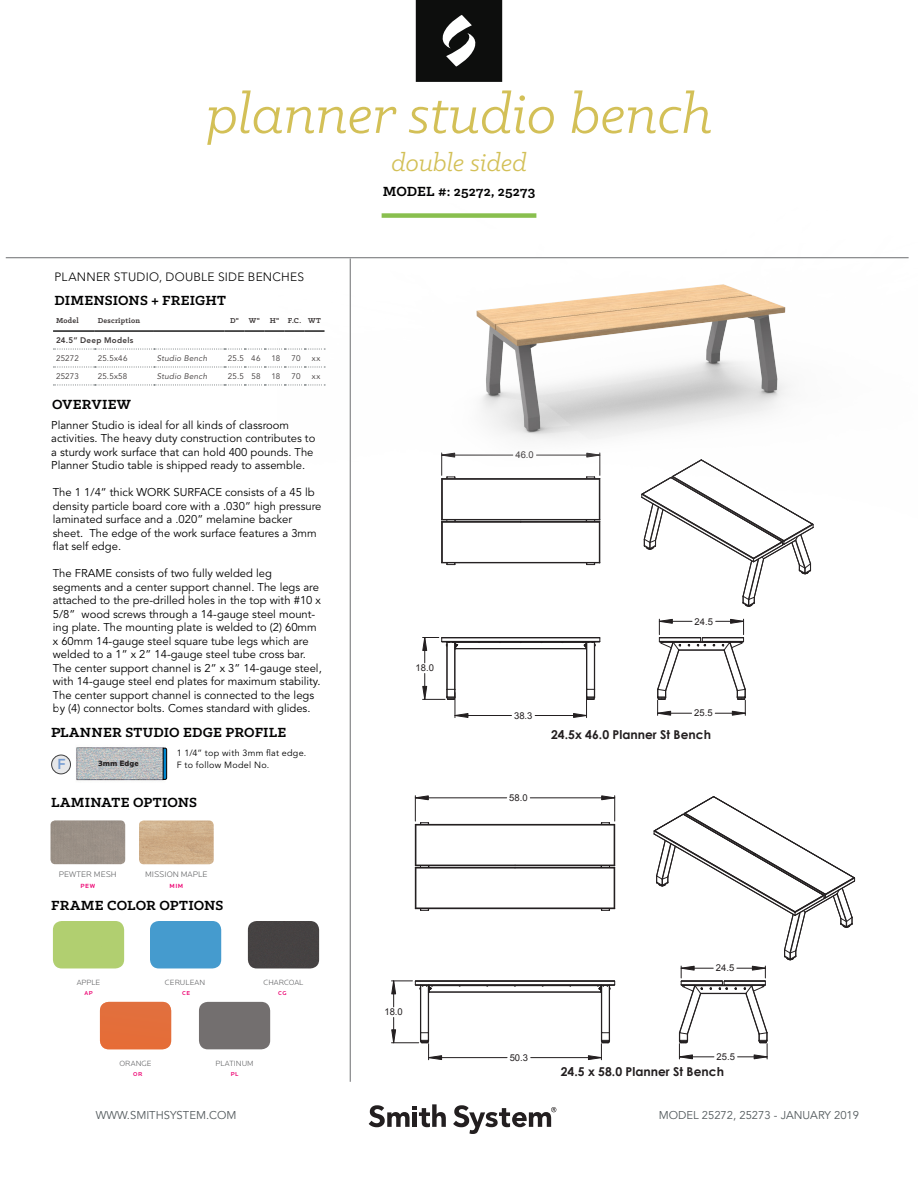
<style>
.page{position:relative;width:918px;height:1188px;background:#fff}
.page>*{position:absolute;margin:0;border:0;box-sizing:border-box;transform-origin:0 0}
.t1{font:italic 60px "Klinic Slab";color:#d3c057}
.t2{font:italic 27px "Klinic Slab";color:#d3c057}
.Spec_Sheet_SubHead{font:700 15px "Klinic Slab";letter-spacing:.015em;color:#000001}
.t3{font:800 14.25px "Avenir LT Std";color:#779dd2}
.t4{font:700 12.15px "Century Gothic";color:#231f20}
.Spec_Sheet_Subhead{font:300 12px "Avenir LT Std";letter-spacing:.02em;color:#000001}
.Body_Small_7_5pt{font:11.25px/13.5px "Avenir LT Std";color:#000001}
.FOOTER_TEXT{font:11.25px "Avenir LT Std";color:#535a5d}
.t5{font:9.45px "Arial";color:#231f20}
.Body_01_-_Model_List{font:9px/12px "Avenir LT Std";letter-spacing:.035em;color:#000001}
.t6{font:300 8.25px "Locator";color:#57585a}
.Table_Body{font:8.1px "Avenir LT Std";letter-spacing:.025em;color:#3c3737}
.t7{font:900 8.1px "Locator";color:#231f20}
.Table_Header{font:700 8.1px "Klinic Slab";letter-spacing:.03em;color:#3c3737}
.Table_Body-2{font:italic 8.1px "Avenir LT Std";letter-spacing:.03em;color:#3c3737}
.Table_Body-3{font:800 8.1px "Avenir LT Std";letter-spacing:.04em;color:#3c3737}
.t8{font:300 7.8px "Locator";color:#57585a}
.t9{font:500 6.3px "Locator";letter-spacing:.08em;color:#ed0372}
.t10{font:500 5.85px "Locator";letter-spacing:.08em;color:#ed0372}
</style>
<div class="page">
<hr style="left:6px;top:257px;width:903px;height:1px;background:#6c6d70">
<hr style="left:350px;top:258px;width:1px;height:824px;background:#6c6d70">
<svg style="left:416px;top:0;width:86px;height:82px;background:#272827"></svg>
<svg style="left:369px;top:1104px;width:77px;height:23px"></svg>
<svg style="left:453px;top:1105px;width:103px;height:29px"></svg>
<hr style="left:53px;top:330px;width:42px;height:2px;background:#000001">
<hr style="left:95px;top:330px;width:59px;height:2px;background:#000001">
<hr style="left:154px;top:330px;width:70px;height:2px;background:#000001">
<hr style="left:224px;top:330px;width:20px;height:2px;background:#000001">
<hr style="left:244px;top:330px;width:21px;height:2px;background:#000001">
<hr style="left:265px;top:330px;width:20px;height:2px;background:#000001">
<svg style="left:53px;top:349px;width:223px;height:1px"></svg>
<svg style="left:53px;top:367px;width:223px;height:1px"></svg>
<svg style="left:53px;top:385px;width:223px;height:1px"></svg>
<svg style="left:742px;top:570px;width:70px;height:37px"></svg>
<svg style="left:422px;top:637px;width:179px;height:81px"></svg>
<svg style="left:657px;top:619px;width:89px;height:97px"></svg>
<hr style="left:415px;top:825px;width:1px;height:40px;background:#231f20">
<hr style="left:614px;top:825px;width:1px;height:40px;background:#231f20">
<svg style="left:415px;top:865px;width:200px;height:46px"></svg>
<svg style="left:653px;top:796px;width:202px;height:164px"></svg>
<svg style="left:391px;top:980px;width:224px;height:80px"></svg>
<svg style="left:415px;top:795px;width:200px;height:31px"></svg>
<svg style="left:679px;top:966px;width:89px;height:93px"></svg>
<img style="left:59px;top:747px;width:109px;height:34px">
<svg style="left:163px;top:748px;width:4px;height:32px"></svg>
<div style="left:52px;top:755px;width:18px;height:19px;background:#e6e7e9;border-radius:50%"></div>
<div style="left:51px;top:755px;width:20px;height:19px;border:1px solid #3e3e3f;border-radius:50%"></div>
<div style="left:53px;top:921px;width:71px;height:47px;background:#b1cf70"></div>
<div style="left:150px;top:921px;width:71px;height:47px;background:#459bce"></div>
<div style="left:248px;top:921px;width:71px;height:47px;background:#464243"></div>
<div style="left:100px;top:1002px;width:71px;height:47px;background:#e36e3a"></div>
<div style="left:199px;top:1002px;width:71px;height:47px;background:#736f6f;border-radius:9px"></div>
<img style="left:139px;top:820px;width:75px;height:44px">
<div style="left:51px;top:820px;width:74px;height:44px;background:#9b9087"></div>
<img style="left:277px;top:213px;width:632px;height:357px">
<p class="t1" style="left:207px;top:76px;width:508px">planner studio bench</p>
<p class="t2" style="left:391px;top:146px;width:137px">double sided</p>
<p class="Spec_Sheet_Subhead" style="left:55px;top:270px;width:251px">PLANNER STUDIO, DOUBLE SIDE BENCHES</p>
<p class="Spec_Sheet_SubHead" style="left:55px;top:291px;width:173px">DIMENSIONS + FREIGHT</p>
<p class="Table_Header" style="left:56px;top:315px;width:24px">Model</p>
<p class="Table_Header" style="left:98px;top:315px;width:44px">Description</p>
<p class="Table_Header" style="left:230px;top:315px;width:10px">D"</p>
<p class="Table_Header" style="left:249px;top:315px;width:13px">W"</p>
<p class="Table_Header" style="left:270px;top:315px;width:11px">H"</p>
<p class="Table_Header" style="left:288px;top:315px;width:15px">F.C.</p>
<p class="Table_Header" style="left:308px;top:315px;width:14px">WT</p>
<p class="Table_Body-3" style="left:56px;top:336px;width:79px">24.5” Deep Models</p>
<p class="Table_Body" style="left:56px;top:354px;width:24px">25272</p>
<p class="Table_Body" style="left:98px;top:354px;width:31px">25.5x46</p>
<p class="Table_Body-2" style="left:157px;top:354px;width:52px">Studio Bench</p>
<p class="Table_Body" style="left:228px;top:354px;width:18px">25.5</p>
<p class="Table_Body" style="left:251px;top:354px;width:11px">46</p>
<p class="Table_Body" style="left:272px;top:354px;width:10px">18</p>
<p class="Table_Body" style="left:292px;top:354px;width:10px">70</p>
<p class="Table_Body" style="left:312px;top:354px;width:10px">xx</p>
<p class="Table_Body" style="left:56px;top:372px;width:24px">25273</p>
<p class="Table_Body" style="left:98px;top:372px;width:31px">25.5x58</p>
<p class="Table_Body-2" style="left:157px;top:372px;width:52px">Studio Bench</p>
<p class="Table_Body" style="left:228px;top:372px;width:18px">25.5</p>
<p class="Table_Body" style="left:251px;top:372px;width:11px">58</p>
<p class="Table_Body" style="left:272px;top:372px;width:10px">18</p>
<p class="Table_Body" style="left:292px;top:372px;width:10px">70</p>
<p class="Table_Body" style="left:312px;top:372px;width:10px">xx</p>
<p class="Spec_Sheet_SubHead" style="left:52px;top:394px;width:80px">OVERVIEW</p>
<p class="Body_Small_7_5pt" style="left:51px;top:418px;width:266px">Planner Studio is ideal for all kinds of classroom activities. The heavy duty construction contributes to a sturdy work surface that can hold 400 pounds. The Planner Studio table is shipped ready to assemble.</p>
<p class="Body_Small_7_5pt" style="left:53px;top:486px;width:270px">The 1 1/4” thick WORK SURFACE consists of a 45 lb density particle board core with a .030” high pressure laminated surface and a .020” melamine backer sheet. The edge of the work surface features a 3mm flat self edge.</p>
<p class="Body_Small_7_5pt" style="left:53px;top:567px;width:271px">The FRAME consists of two fully welded leg segments and a center support channel. The legs are attached to the pre-drilled holes in the top with #10 x 5/8” wood screws through a 14-gauge steel mount&shy;ing plate. The mounting plate is welded to (2) 60mm x 60mm 14-gauge steel square tube legs which are welded to a 1” x 2” 14-gauge steel tube cross bar.<br>The center support channel is 2” x 3” 14-gauge steel, with 14-gauge steel end plates for maximum stability.<br>The center support channel is connected to the legs by (4) connector bolts. Comes standard with glides.</p>
<p class="t5" style="left:53px;top:523px;width:20px">46.0</p>
<p class="t5" style="left:211px;top:634px;width:20px">12.0</p>
<p class="t7" style="left:105px;top:722px;width:29px">T-Mold</p>
<p class="t5" style="left:212px;top:722px;width:20px">17.0</p>
<p class="Spec_Sheet_SubHead" style="left:51px;top:723px;width:237px">PLANNER STUDIO EDGE PROFILE</p>
<p class="t7" style="left:98px;top:759px;width:42px">3mm Edge</p>
<p class="t5" style="left:53px;top:726px;width:20px">38.3</p>
<p class="t3" style="left:58px;top:756px;width:10px">F</p>
<p class="Body_01_-_Model_List" style="left:177px;top:747px;width:131px">1 1/4” top with 3mm flat edge.<br>F to follow Model No.</p>
<p class="Spec_Sheet_SubHead" style="left:51px;top:793px;width:147px">LAMINATE OPTIONS</p>
<p class="t7" style="left:94px;top:802px;width:51px">4mm T-Mold</p>
<p class="t6" style="left:59px;top:870px;width:59px">PEWTER MESH</p>
<p class="t9" style="left:81px;top:882px;width:16px">PEW</p>
<p class="t6" style="left:145px;top:870px;width:64px">MISSION MAPLE</p>
<p class="t9" style="left:170px;top:882px;width:15px">MIM</p>
<p class="t7" style="left:94px;top:896px;width:51px">4mm T-Mold</p>
<p class="Spec_Sheet_SubHead" style="left:51px;top:896px;width:174px">FRAME COLOR OPTIONS</p>
<p class="t8" style="left:77px;top:978px;width:25px">APPLE</p>
<p class="t10" style="left:84px;top:990px;width:10px">AP</p>
<p class="t8" style="left:165px;top:978px;width:42px">CERULEAN</p>
<p class="t10" style="left:182px;top:990px;width:9px">CE</p>
<p class="t8" style="left:263px;top:978px;width:42px">CHARCOAL</p>
<p class="t10" style="left:278px;top:990px;width:10px">CG</p>
<p class="t8" style="left:119px;top:1059px;width:34px">ORANGE</p>
<p class="t10" style="left:133px;top:1071px;width:11px">OR</p>
<p class="t8" style="left:216px;top:1059px;width:40px">PLATINUM</p>
<p class="t10" style="left:231px;top:1071px;width:9px">PL</p>
<p class="Spec_Sheet_SubHead" style="left:383px;top:182px;width:154px">MODEL #: 25272, 25273</p>
<p class="t5" style="left:518px;top:187px;width:20px">46.0</p>
<p class="t5" style="left:416px;top:662px;width:20px">18.0</p>
<p class="t5" style="left:384px;top:1006px;width:20px">18.0</p>
<p class="t5" style="left:515px;top:449px;width:20px">46.0</p>
<p class="t5" style="left:695px;top:615px;width:20px">24.5</p>
<p class="t5" style="left:514px;top:709px;width:20px">38.3</p>
<p class="t5" style="left:694px;top:707px;width:20px">25.5</p>
<p class="t4" style="left:551px;top:725px;width:161px">24.5x 46.0 Planner St Bench</p>
<p class="t5" style="left:509px;top:792px;width:20px">58.0</p>
<p class="t5" style="left:510px;top:1051px;width:20px">50.3</p>
<p class="t5" style="left:716px;top:962px;width:20px">24.5</p>
<p class="t5" style="left:717px;top:1051px;width:20px">25.5</p>
<p class="t4" style="left:561px;top:1062px;width:165px">24.5 x 58.0 Planner St Bench</p>
<p class="FOOTER_TEXT" style="left:96px;top:1108px;width:142px">WWW.SMITHSYSTEM.COM</p>
<p class="FOOTER_TEXT" style="left:659px;top:1108px;width:202px">MODEL 25272, 25273 - JANUARY 2019</p>
</div>
